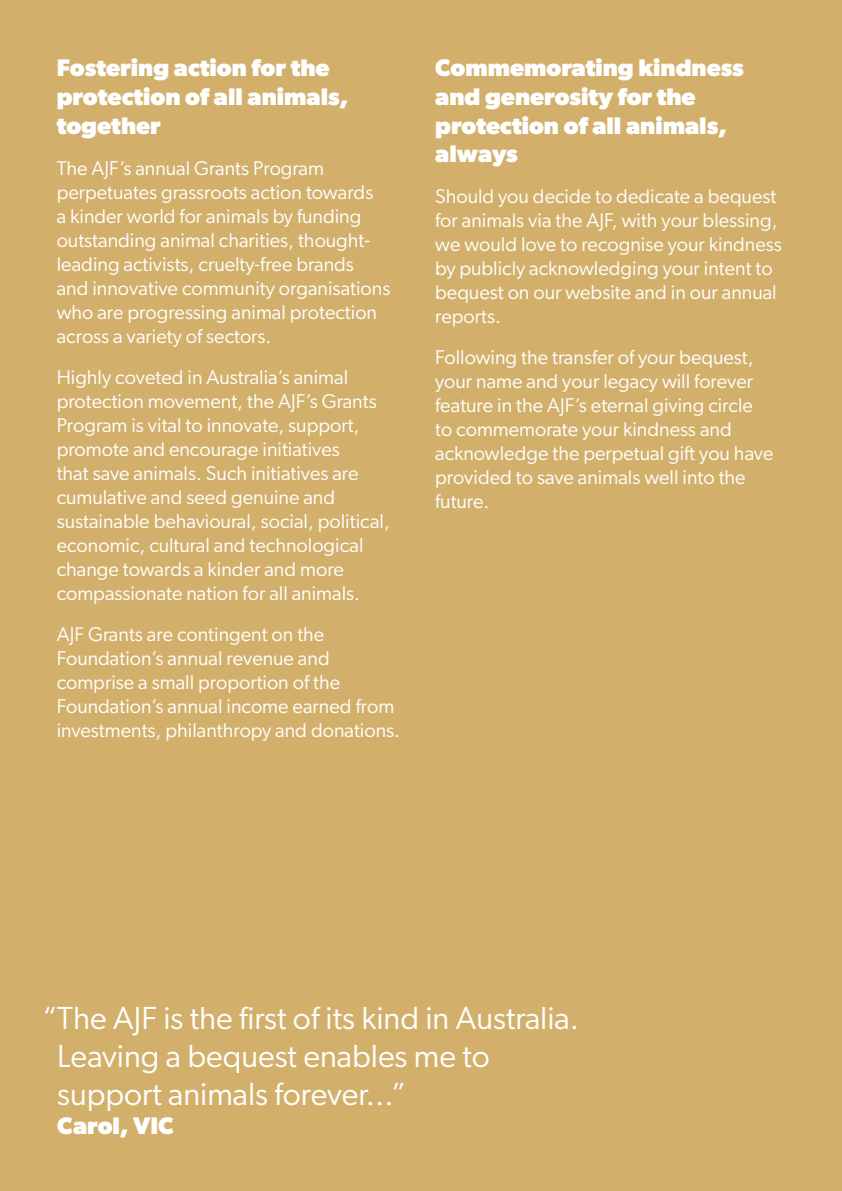
<style>
.page{position:relative;width:842px;height:1191px;background:#d2b06b}
.page>*{position:absolute;margin:0;border:0;box-sizing:border-box;transform-origin:0 0}
.t1{font:32px/38.4px "Gibson";color:#fff}
.t2{font:700 24px/28.8px "Gibson";color:#fff}
.t3{font:20px/24px "Gibson";color:#fff}
</style>
<div class="page">
<p class="t2" style="left:57px;top:53px;width:293px">Fostering action for the protection of all animals, together</p>
<p class="t3" style="left:57px;top:155px;width:335px">The AJF’s annual Grants Program perpetuates grassroots action towards<br>a kinder world for animals by funding outstanding animal charities, thought&shy;leading activists, cruelty-free brands and innovative community organisations who are progressing animal protection across a variety of sectors.</p>
<p class="t3" style="left:57px;top:364px;width:335px">Highly coveted in Australia’s animal protection movement, the AJF’s Grants Program is vital to innovate, support, promote and encourage initiatives<br>that save animals. Such initiatives are cumulative and seed genuine and sustainable behavioural, social, political, economic, cultural and technological change towards a kinder and more compassionate nation for all animals.</p>
<p class="t3" style="left:57px;top:621px;width:345px">AJF Grants are contingent on the Foundation’s annual revenue and comprise a small proportion of the Foundation’s annual income earned from investments, philanthropy and donations.</p>
<p class="t2" style="left:435px;top:53px;width:310px">Commemorating kindness and generosity for the protection of all animals, always</p>
<p class="t3" style="left:435px;top:184px;width:348px">Should you decide to dedicate a bequest for animals via the AJF, with your blessing, we would love to recognise your kindness by publicly acknowledging your intent to bequest on our website and in our annual reports.</p>
<p class="t3" style="left:435px;top:345px;width:340px">Following the transfer of your bequest, your name and your legacy will forever feature in the AJF’s eternal giving circle to commemorate your kindness and acknowledge the perpetual gift you have provided to save animals well into the future.</p>
<h1 class="t1" style="left:57px;top:998px;width:523px;text-indent:-15px">“The AJF is the first of its kind in Australia.<br>Leaving a bequest enables me to support animals forever...”</h1>
<p class="t2" style="left:57px;top:1111px;width:118px">Carol, VIC</p>
</div>
